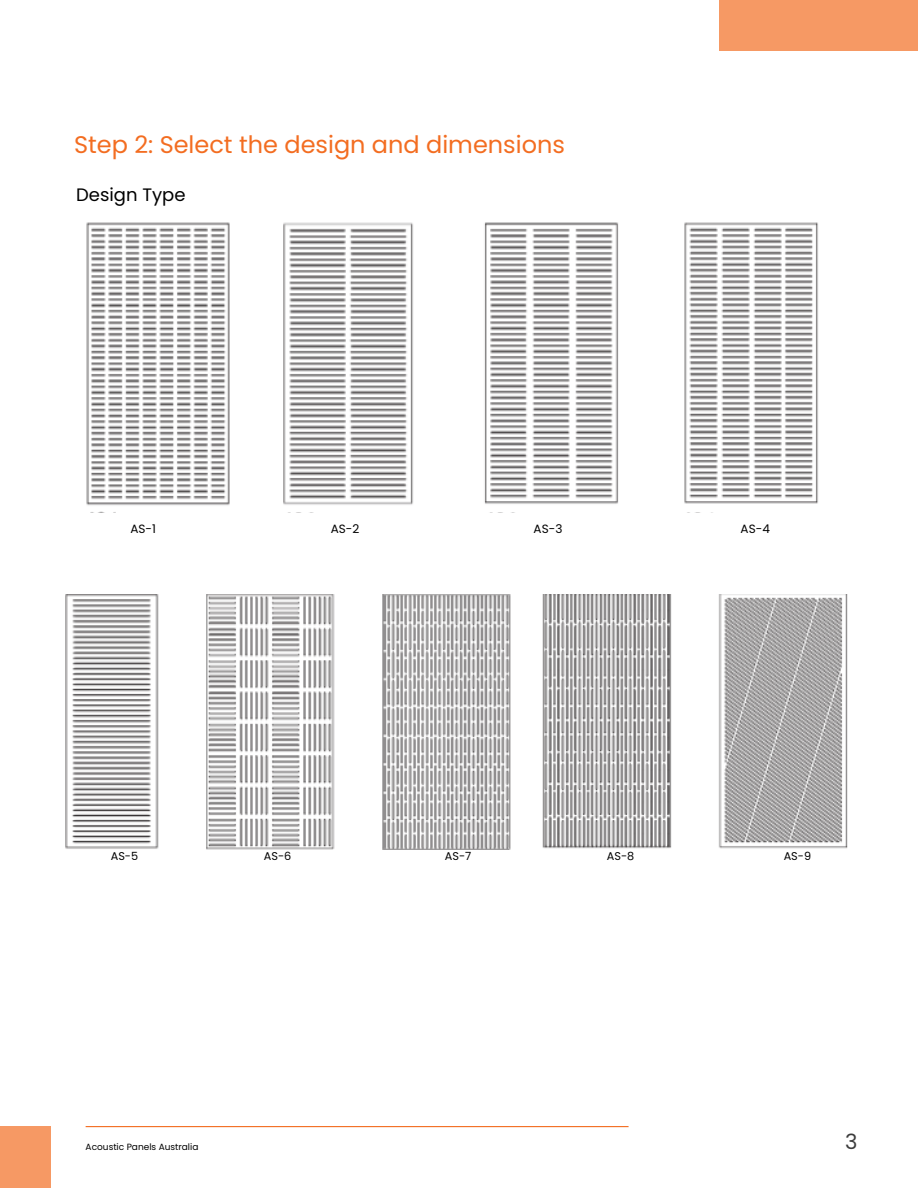
<style>
.page{position:relative;width:918px;height:1188px;background:#fff}
.page>*{position:absolute;margin:0;border:0;box-sizing:border-box;transform-origin:0 0}
.t1{font:24px "Poppins";color:#f36d21}
.t2{font:21px "Poppins";color:#3c3c3c}
.t3{font:18px "Poppins";color:#000}
.t4{font:12px "Poppins";color:#000}
.t5{font:11.25px "Poppins";color:#000}
.t6{font:9px "Poppins";color:#000}
</style>
<div class="page">
<hr style="left:86px;top:1126px;width:543px;height:1px;background:#f36d21">
<img style="left:66px;top:594px;width:782px;height:255px">
<div style="left:0;top:1126px;width:51px;height:62px;background:#f69964"></div>
<div style="left:719px;top:0;width:199px;height:51px;background:#f69964"></div>
<img style="left:86px;top:222px;width:732px;height:290px">
<p class="t1" style="left:74px;top:128px;width:492px">Step 2: Select the design and dimensions</p>
<p class="t3" style="left:76px;top:182px;width:111px">Design Type</p>
<h3 class="t4" style="left:131px;top:521px;width:27px">AS-1</h3>
<h3 class="t4" style="left:331px;top:520px;width:30px">AS-2</h3>
<h3 class="t4" style="left:534px;top:520px;width:30px">AS-3</h3>
<h3 class="t4" style="left:741px;top:520px;width:31px">AS-4</h3>
<p class="t5" style="left:111px;top:848px;width:29px">AS-5</p>
<h3 class="t5" style="left:264px;top:848px;width:29px">AS-6</h3>
<h3 class="t5" style="left:445px;top:848px;width:28px">AS-7</h3>
<h3 class="t5" style="left:607px;top:848px;width:29px">AS-8</h3>
<h3 class="t5" style="left:784px;top:848px;width:29px">AS-9</h3>
<h1 class="t6" style="left:86px;top:1140px;width:114px">Acoustic Panels Australia</h1>
<h2 class="t2" style="left:845px;top:1127px;width:14px">3</h2>
</div>
